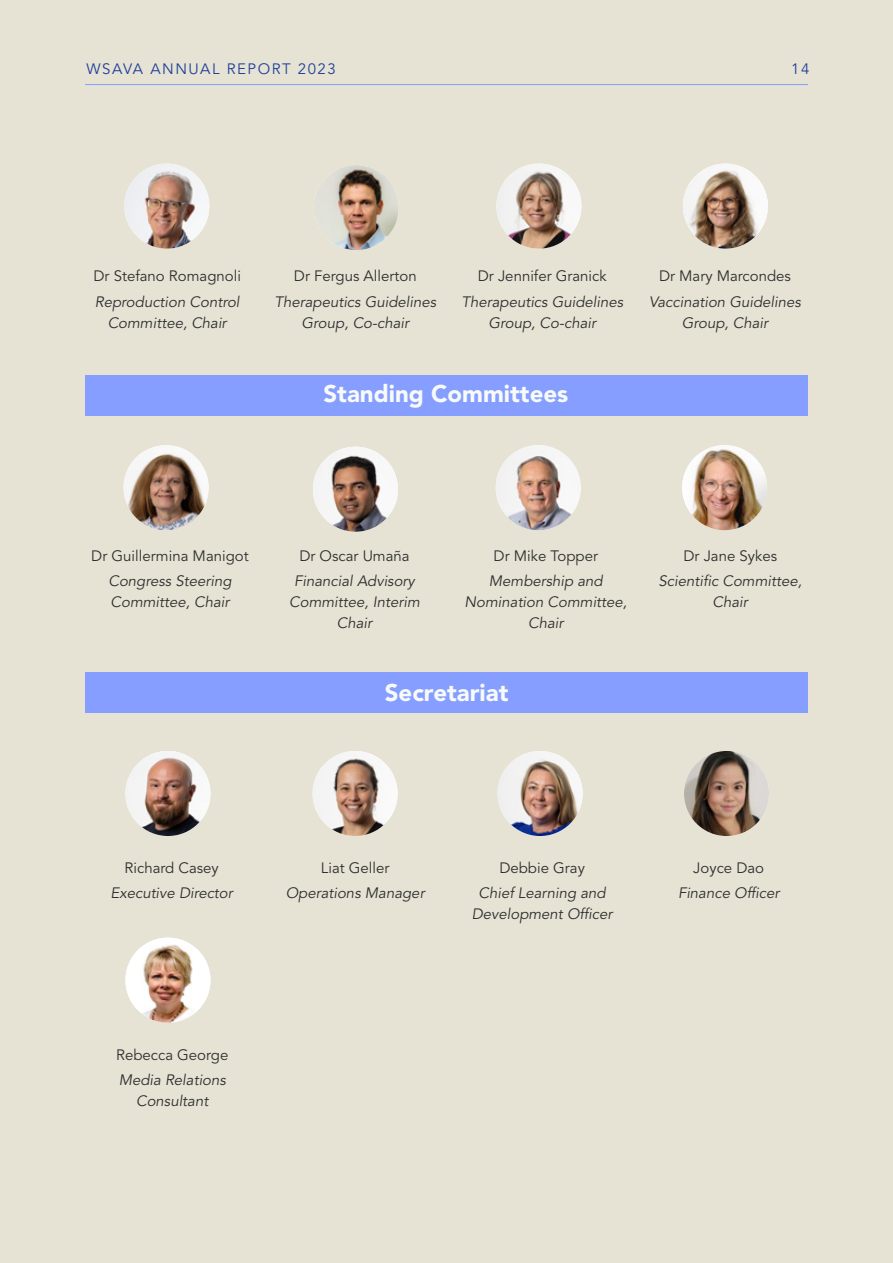
<style>
.page{position:relative;width:893px;height:1263px;background:#e6e3d4}
.page>*{position:absolute;margin:0;border:0;box-sizing:border-box;transform-origin:0 0}
.t1{font:900 24px "Avenir LT Std";color:#f7faf7}
.t2{font:italic 15px/21px "Avenir LT Std";color:#2e2e30;text-align:center}
.t3{font:15px "Avenir LT Std";color:#2e2e30}
.t4{font:15px "Avenir LT Std";letter-spacing:.1em;color:#214099}
</style>
<div class="page">
<hr style="left:85px;top:84px;width:723px;height:1px;background:#859eff">
<div style="left:85px;top:376px;width:723px;height:40px;background:#859eff"></div>
<div style="left:85px;top:673px;width:723px;height:40px;background:#859eff"></div>
<img style="left:125px;top:751px;width:85px;height:85px;border-radius:43px">
<img style="left:124px;top:445px;width:85px;height:85px;border-radius:43px">
<img style="left:124px;top:164px;width:85px;height:85px;border-radius:43px">
<img style="left:125px;top:938px;width:85px;height:85px;border-radius:43px">
<img style="left:313px;top:751px;width:85px;height:85px;border-radius:43px">
<img style="left:313px;top:447px;width:85px;height:85px;border-radius:43px">
<img style="left:314px;top:165px;width:85px;height:85px;border-radius:43px">
<img style="left:498px;top:751px;width:85px;height:85px;border-radius:43px">
<img style="left:496px;top:445px;width:85px;height:85px;border-radius:43px">
<img style="left:496px;top:164px;width:85px;height:85px;border-radius:43px">
<img style="left:684px;top:751px;width:85px;height:85px;border-radius:43px">
<img style="left:682px;top:445px;width:85px;height:85px;border-radius:43px">
<img style="left:683px;top:164px;width:85px;height:85px;border-radius:43px">
<p class="t4" style="left:87px;top:60px;width:251px">WSAVA ANNUAL REPORT 2023</p>
<p class="t4" style="left:791px;top:60px;width:20px">14</p>
<p class="t3" style="left:93px;top:268px;width:149px">Dr Stefano Romagnoli</p>
<p class="t2" style="left:95px;top:291px;width:146px">Reproduction Control<br>Committee, Chair</p>
<p class="t3" style="left:294px;top:268px;width:124px">Dr Fergus Allerton</p>
<p class="t2" style="left:274px;top:291px;width:163px">Therapeutics Guidelines<br>Group, Co-chair</p>
<p class="t3" style="left:478px;top:268px;width:130px">Dr Jennifer Granick</p>
<p class="t2" style="left:461px;top:291px;width:163px">Therapeutics Guidelines<br>Group, Co-chair</p>
<h1 class="t1" style="left:323px;top:380px;width:246px">Standing Committees</h1>
<p class="t3" style="left:659px;top:268px;width:133px">Dr Mary Marcondes</p>
<p class="t2" style="left:649px;top:291px;width:153px">Vaccination Guidelines<br>Group, Chair</p>
<p class="t3" style="left:91px;top:547px;width:159px">Dr Guillermina Manigot</p>
<p class="t2" style="left:109px;top:571px;width:125px;text-align:left">Congress Steering<br>Committee, Chair</p>
<p class="t3" style="left:299px;top:547px;width:112px">Dr Oscar Umaña</p>
<p class="t2" style="left:289px;top:571px;width:132px">Financial Advisory<br>Committee, Interim<br>Chair</p>
<p class="t3" style="left:494px;top:547px;width:106px">Dr Mike Topper</p>
<p class="t2" style="left:465px;top:571px;width:164px">Membership and<br>Nomination Committee,<br>Chair</p>
<h1 class="t1" style="left:385px;top:678px;width:125px">Secretariat</h1>
<p class="t3" style="left:683px;top:547px;width:95px">Dr Jane Sykes</p>
<p class="t2" style="left:659px;top:571px;width:145px">Scientific Committee,<br>Chair</p>
<p class="t3" style="left:125px;top:859px;width:96px">Richard Casey</p>
<p class="t2" style="left:111px;top:883px;width:124px">Executive Director</p>
<p class="t3" style="left:116px;top:1046px;width:114px">Rebecca George</p>
<p class="t2" style="left:119px;top:1070px;width:109px">Media Relations<br>Consultant</p>
<p class="t3" style="left:321px;top:859px;width:70px">Liat Geller</p>
<p class="t2" style="left:286px;top:883px;width:140px">Operations Manager</p>
<p class="t3" style="left:499px;top:859px;width:87px">Debbie Gray</p>
<p class="t2" style="left:472px;top:883px;width:142px">Chief Learning and<br>Development Officer</p>
<p class="t3" style="left:693px;top:859px;width:72px">Joyce Dao</p>
<p class="t2" style="left:678px;top:883px;width:103px">Finance Officer</p>
</div>
